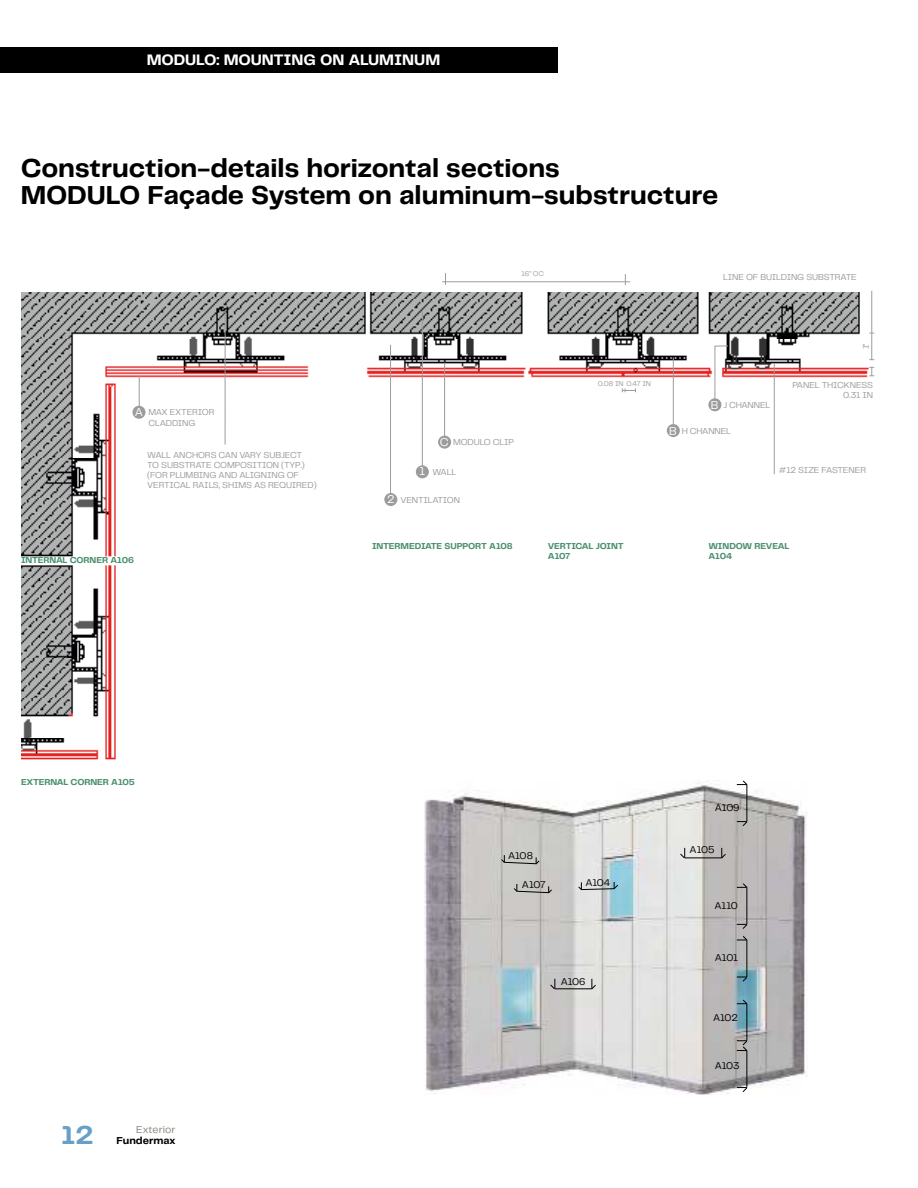
<style>
.page{position:relative;width:918px;height:1188px;background:#fff}
.page>*{position:absolute;margin:0;border:0;box-sizing:border-box;transform-origin:0 0}
.t1{font:700 27px/27px "Telegraf";letter-spacing:-.005em;color:#000}
.t2{font:700 27px "Telegraf";color:#68a0c5}
.t3{font:700 15.75px "Telegraf";letter-spacing:-.01em;color:#fff}
.t4{font:11.85px "Telegraf";color:#fff}
.t5{font:700 10.5px "Telegraf";color:#000}
.t6{font:10.5px "Telegraf";color:#84837c}
.t7{font:10.2px "Telegraf";letter-spacing:-.005em;color:#000}
.t8{font:9px/10.2px "Telegraf";letter-spacing:-.015em;color:#9c9c9d}
.t9{font:700 9px/10.2px "Telegraf";letter-spacing:-.02em;color:#4b906f}
.t10{font:8.7px "Telegraf";color:#9c9c9d}
.t11{font:7.35px "Telegraf";letter-spacing:-.02em;color:#9c9c9d}
</style>
<div class="page">
<img style="left:21px;top:292px;width:854px;height:468px">
<div style="left:0;top:47px;width:557px;height:25px;background:#000"></div>
<img style="left:424px;top:780px;width:383px;height:315px">
<svg style="left:513px;top:884px;width:39px;height:9px"></svg>
<svg style="left:501px;top:855px;width:39px;height:10px"></svg>
<svg style="left:578px;top:882px;width:41px;height:8px"></svg>
<hr style="left:685px;top:858px;width:36px;height:1px;background:#000">
<svg style="left:721px;top:848px;width:5px;height:11px"></svg>
<svg style="left:680px;top:848px;width:5px;height:11px"></svg>
<hr style="left:555px;top:989px;width:37px;height:1px;background:#000">
<svg style="left:591px;top:979px;width:5px;height:11px"></svg>
<svg style="left:550px;top:979px;width:6px;height:11px"></svg>
<hr style="left:747px;top:1051px;width:1px;height:37px;background:#000">
<svg style="left:737px;top:1087px;width:11px;height:6px"></svg>
<hr style="left:747px;top:1004px;width:1px;height:37px;background:#000">
<svg style="left:737px;top:999px;width:11px;height:5px"></svg>
<svg style="left:737px;top:1040px;width:11px;height:11px"></svg>
<hr style="left:747px;top:940px;width:1px;height:37px;background:#000">
<svg style="left:737px;top:936px;width:11px;height:5px"></svg>
<svg style="left:737px;top:977px;width:11px;height:5px"></svg>
<hr style="left:747px;top:888px;width:1px;height:36px;background:#000">
<svg style="left:737px;top:883px;width:11px;height:5px"></svg>
<svg style="left:737px;top:924px;width:11px;height:5px"></svg>
<hr style="left:747px;top:785px;width:1px;height:37px;background:#000">
<svg style="left:737px;top:780px;width:11px;height:5px"></svg>
<svg style="left:737px;top:821px;width:11px;height:6px"></svg>
<hr style="left:139px;top:376px;width:1px;height:31px;background:#9c9c9d">
<hr style="left:774px;top:364px;width:1px;height:110px;background:#9c9c9d">
<hr style="left:673px;top:357px;width:1px;height:67px;background:#9c9c9d">
<svg style="left:714px;top:345px;width:14px;height:54px"></svg>
<hr style="left:444px;top:363px;width:1px;height:82px;background:#9c9c9d">
<hr style="left:422px;top:311px;width:1px;height:155px;background:#9c9c9d">
<hr style="left:390px;top:345px;width:1px;height:149px;background:#9c9c9d">
<div style="left:132px;top:406px;width:14px;height:13px;background:#9c9c9d;border-radius:50%"></div>
<div style="left:667px;top:424px;width:13px;height:13px;background:#9c9c9d;border-radius:50%"></div>
<div style="left:708px;top:398px;width:13px;height:13px;background:#9c9c9d;border-radius:50%"></div>
<div style="left:438px;top:436px;width:13px;height:13px;background:#9c9c9d;border-radius:50%"></div>
<div style="left:384px;top:493px;width:13px;height:13px;background:#9c9c9d;border-radius:50%"></div>
<div style="left:416px;top:465px;width:13px;height:13px;background:#9c9c9d;border-radius:50%"></div>
<hr style="left:872px;top:291px;width:1px;height:42px;background:#9c9c9d">
<hr style="left:225px;top:310px;width:1px;height:135px;background:#9c9c9d">
<svg style="left:869px;top:367px;width:5px;height:10px"></svg>
<svg style="left:869px;top:333px;width:5px;height:27px"></svg>
<svg style="left:622px;top:389px;width:14px;height:3px"></svg>
<hr style="left:442px;top:282px;width:188px;height:1px;background:#9c9c9d">
<h2 class="t3" style="left:147px;top:52px;width:295px">MODULO: MOUNTING ON ALUMINUM</h2>
<h1 class="t1" style="left:21px;top:156px;width:699px">Construction-details horizontal sections<br>MODULO Façade System on aluminum-substructure</h1>
<h3 class="t4" style="left:135px;top:407px;width:10px">A</h3>
<p class="t8" style="left:148px;top:408px;width:68px">MAX EXTERIOR<br>CLADDING</p>
<p class="t8" style="left:147px;top:450px;width:171px">WALL ANCHORS CAN VARY SUBJECT<br>TO SUBSTRATE COMPOSITION (TYP.) (FOR PLUMBING AND ALIGNING OF<br>VERTICAL RAILS, SHIMS AS REQUIRED)</p>
<p class="t9" style="left:21px;top:556px;width:115px">INTERNAL CORNER A106</p>
<p class="t11" style="left:522px;top:270px;width:24px">16" OC</p>
<p class="t8" style="left:723px;top:272px;width:135px">LINE OF BUILDING SUBSTRATE</p>
<p class="t10" style="left:862px;top:349px;width:7px;rotate:-90deg">1"</p>
<h3 class="t4" style="left:440px;top:437px;width:10px">C</h3>
<p class="t8" style="left:453px;top:438px;width:62px">MODULO CLIP</p>
<p class="t11" style="left:598px;top:381px;width:55px">0.08 IN 0.47 IN</p>
<h3 class="t4" style="left:711px;top:400px;width:9px">B</h3>
<p class="t8" style="left:723px;top:400px;width:48px">J CHANNEL</p>
<h3 class="t4" style="left:669px;top:426px;width:9px">B</h3>
<p class="t8" style="left:682px;top:426px;width:51px">H CHANNEL</p>
<p class="t8" style="left:792px;top:380px;width:82px;text-align:right">PANEL THICKNESS<br>0.31 IN</p>
<h3 class="t4" style="left:420px;top:466px;width:7px">1</h3>
<p class="t8" style="left:432px;top:467px;width:25px">WALL</p>
<p class="t8" style="left:779px;top:466px;width:89px">#12 SIZE FASTENER</p>
<h3 class="t4" style="left:387px;top:494px;width:9px">2</h3>
<p class="t8" style="left:400px;top:495px;width:61px">VENTILATION</p>
<p class="t9" style="left:372px;top:541px;width:142px">INTERMEDIATE SUPPORT A108</p>
<p class="t9" style="left:548px;top:541px;width:77px">VERTICAL JOINT<br>A107</p>
<p class="t9" style="left:708px;top:541px;width:82px">WINDOW REVEAL<br>A104</p>
<p class="t9" style="left:21px;top:777px;width:115px">EXTERNAL CORNER A105</p>
<h1 class="t2" style="left:61px;top:1123px;width:34px">12</h1>
<p class="t6" style="left:136px;top:1125px;width:41px">Exterior</p>
<p class="t5" style="left:116px;top:1135px;width:61px">Fundermax</p>
<p class="t7" style="left:508px;top:851px;width:26px">A108</p>
<p class="t7" style="left:522px;top:880px;width:25px">A107</p>
<p class="t7" style="left:585px;top:878px;width:26px">A104</p>
<p class="t7" style="left:561px;top:977px;width:26px">A106</p>
<p class="t7" style="left:715px;top:804px;width:26px">A109</p>
<p class="t7" style="left:690px;top:845px;width:26px">A105</p>
<p class="t7" style="left:715px;top:901px;width:25px">A110</p>
<p class="t7" style="left:715px;top:953px;width:25px">A101</p>
<p class="t7" style="left:713px;top:1014px;width:26px">A102</p>
<p class="t7" style="left:715px;top:1061px;width:26px">A103</p>
</div>
